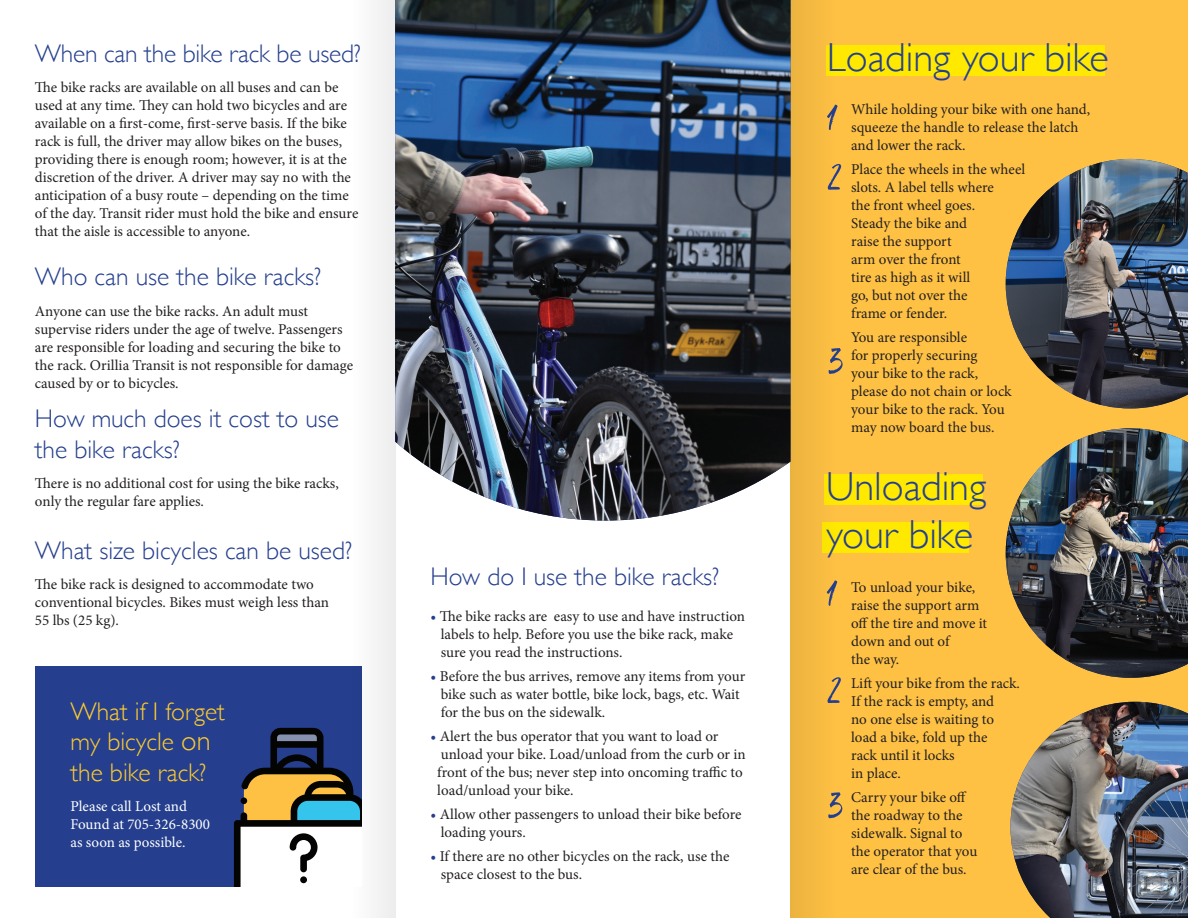
<style>
.page{position:relative;width:1188px;height:918px;background:#fff}
.page>*{position:absolute;margin:0;border:0;box-sizing:border-box;transform-origin:0 0}
.t1{font:300 40.5px/48.6px "Gill Sans";color:#253f8e}
.t2{font:300 25.5px/30.6px "Gill Sans";color:#253f8e}
.t3{font:300 25.5px/30.6px "Gill Sans";color:#fecb2e}
.t4{font:15px/18px "Minion Pro";letter-spacing:-.005em;color:#231f20}
.t5{font:15px/18px "Minion Pro";color:#fff}
.s1{font-size:28.5px}
.s2{color:#253f8e}
</style>
<div class="page">
<div style="left:790px;top:0;width:398px;height:918px;background:#fec144"></div>
<div style="left:822px;top:522px;width:147px;height:30px;background:#ffe901"></div>
<div style="left:824px;top:475px;width:159px;height:30px;background:#ffe901"></div>
<div style="left:826px;top:45px;width:278px;height:31px;background:#ffe901"></div>
<div style="left:35px;top:666px;width:326px;height:221px;background:#253f8e"></div>
<div style="left:339px;top:0;width:56px;height:918px;background:#f7f7f7"></div>
<div style="left:790px;top:0;width:57px;height:918px;background:#f6bb41"></div>
<svg style="left:234px;top:728px;width:128px;height:159px"></svg>
<img style="left:395px;top:0;width:395px;height:521px">
<img style="left:1006px;top:428px;width:182px;height:250px">
<img style="left:1006px;top:159px;width:182px;height:249px">
<img style="left:1010px;top:702px;width:178px;height:216px">
<svg style="left:827px;top:105px;width:11px;height:25px"></svg>
<svg style="left:828px;top:164px;width:13px;height:26px"></svg>
<svg style="left:828px;top:348px;width:15px;height:26px"></svg>
<svg style="left:827px;top:580px;width:10px;height:26px"></svg>
<svg style="left:827px;top:677px;width:14px;height:26px"></svg>
<svg style="left:828px;top:792px;width:14px;height:26px"></svg>
<h2 class="t2" style="left:35px;top:37px;width:328px">When can the bike rack be used?</h2>
<p class="t4" style="left:35px;top:79px;width:325px">The bike racks are available on all buses and can be used at any time. They can hold two bicycles and are available on a first-come, first-serve basis. If the bike rack is full, the driver may allow bikes on the buses, providing there is enough room; however, it is at the discretion of the driver. A driver may say no with the anticipation of a busy route – depending on the time of the day. Transit rider must hold the bike and ensure that the aisle is accessible to anyone.</p>
<h2 class="t2" style="left:35px;top:260px;width:288px">Who can use the bike racks?</h2>
<p class="t4" style="left:35px;top:302px;width:320px">Anyone can use the bike racks. An adult must supervise riders under the age of twelve. Passengers are responsible for loading and securing the bike to the rack. Orillia Transit is not responsible for damage caused by or to bicycles.</p>
<h2 class="t2" style="left:35px;top:402px;width:306px">How much does it cost to use the bike racks?</h2>
<p class="t4" style="left:35px;top:475px;width:305px">There is no additional cost for using the bike racks, only the regular fare applies.</p>
<h2 class="t2" style="left:35px;top:534px;width:319px">What size bicycles can be used?</h2>
<p class="t4" style="left:35px;top:576px;width:296px">The bike rack is designed to accommodate two conventional bicycles. Bikes must weigh less than<br>55 lbs (25 kg).</p>
<h2 class="t3" style="left:70px;top:695px;width:156px">What if I forget my bicycle <span class="s1">on </span>the bike rack?</h2>
<p class="t5" style="left:70px;top:798px;width:141px">Please call Lost and<br>Found at 705-326-8300 as soon as possible.</p>
<h2 class="t2" style="left:430px;top:560px;width:290px">How do I use the bike racks?</h2>
<p class="t4" style="left:441px;top:607px;width:306px;text-indent:-10px"><span class="s2">•</span> The bike racks are easy to use and have instruction labels to help. Before you use the bike rack, make sure you read the instructions.</p>
<p class="t4" style="left:441px;top:667px;width:306px;text-indent:-10px"><span class="s2">•</span> Before the bus arrives, remove any items from your bike such as water bottle, bike lock, bags, etc. Wait for the bus on the sidewalk.</p>
<p class="t4" style="left:437px;top:727px;width:310px;text-indent:-7px"><span class="s2">•</span> Alert the bus operator that you want to load or unload your bike. Load/unload from the curb or in front of the bus; never step into oncoming traffic to load/unload your bike.</p>
<p class="t4" style="left:441px;top:805px;width:302px;text-indent:-10px"><span class="s2">•</span> Allow other passengers to unload their bike before loading yours.</p>
<p class="t4" style="left:441px;top:847px;width:290px;text-indent:-10px"><span class="s2">•</span> If there are no other bicycles on the rack, use the space closest to the bus.</p>
<h1 class="t1" style="left:827px;top:32px;width:284px">Loading your bike</h1>
<p class="t4" style="left:851px;top:100px;width:241px">While holding your bike with one hand, squeeze the handle to release the latch and lower the rack.</p>
<p class="t4" style="left:851px;top:160px;width:175px">Place the wheels in the wheel slots. A label tells where<br>the front wheel goes.<br>Steady the bike and<br>raise the support<br>arm over the front<br>tire as high as it will<br>go, but not over the<br>frame or fender.</p>
<p class="t4" style="left:851px;top:328px;width:162px">You are responsible<br>for properly securing<br>your bike to the rack, please do not chain or lock your bike to the rack. You may now board the bus.</p>
<h1 class="t1" style="left:826px;top:460px;width:162px">Unloading your bike</h1>
<p class="t4" style="left:851px;top:578px;width:138px">To unload your bike, raise the support arm off the tire and move it down and out of<br>the way.</p>
<p class="t4" style="left:851px;top:674px;width:170px">Lift your bike from the rack.<br>If the rack is empty, and<br>no one else is waiting to load a bike, fold up the<br>rack until it locks<br>in place.</p>
<p class="t4" style="left:851px;top:788px;width:128px">Carry your bike off the roadway to the sidewalk. Signal to the operator that you are clear of the bus.</p>
</div>
